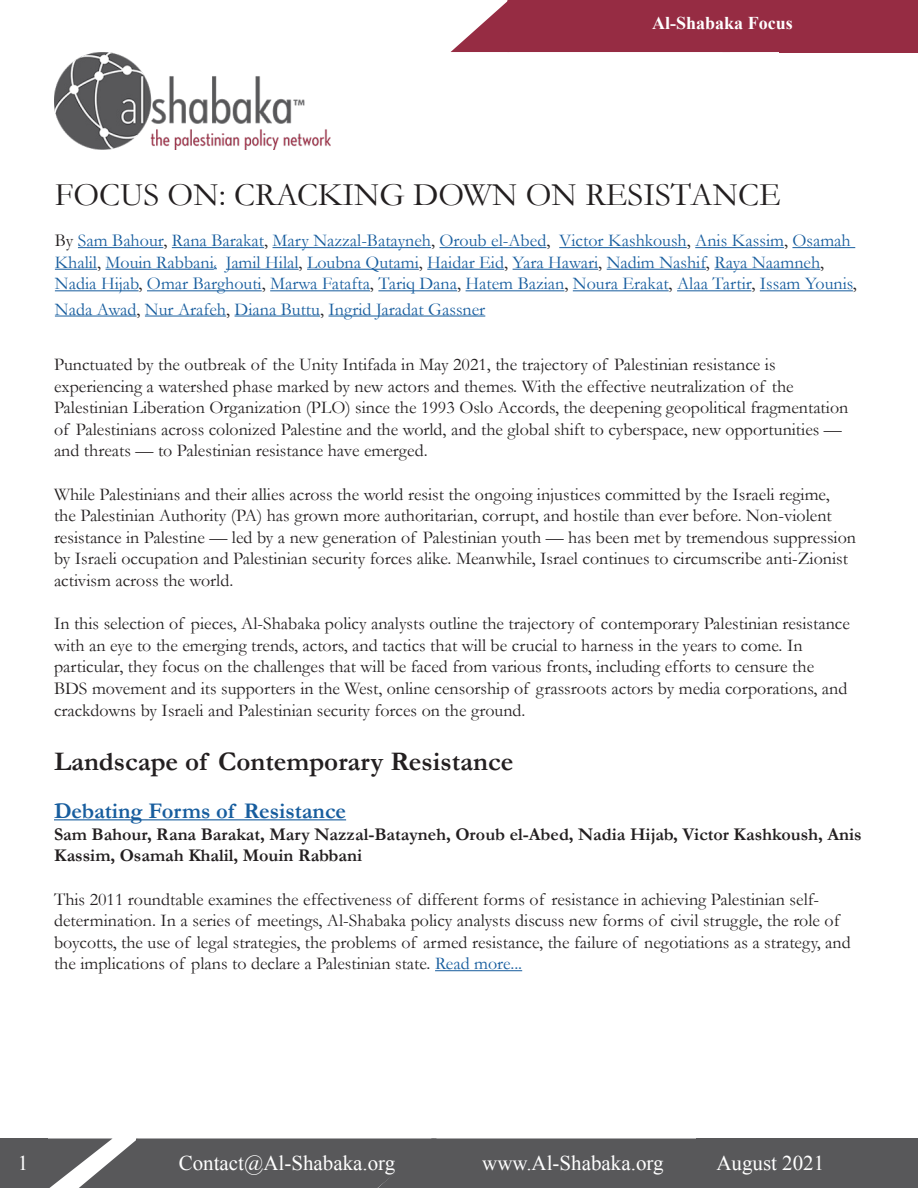
<style>
.page{position:relative;width:918px;height:1188px;background:#fff}
.page>*{position:absolute;margin:0;border:0;box-sizing:border-box;transform-origin:0 0}
.t1{font:33px "Garamond";color:#231f20}
.t2{font:700 27px "Garamond";color:#231f20}
.t3{font:700 22.5px "Garamond";color:#175d9e}
.t4{font:21px "Times New Roman";color:#fff}
.t5{font:18px/21.6px "Garamond";color:#231f20}
.t6{font:18px/21.6px "Garamond";color:#175d9e}
.t7{font:700 18px/21.6px "Garamond";color:#231f20}
.t8{font:700 18px "Times New Roman";color:#fff}
.s1{color:#231f20}
.s2{font-family:"Adobe Arabic"}
.s3{color:#175d9e}
</style>
<div class="page">
<hr style="left:54px;top:819px;width:292px;height:1px;background:#175d9e">
<hr style="left:435px;top:970px;width:87px;height:1px;background:#175d9e">
<div style="left:0;top:1138px;width:48px;height:50px;background:#58585a"></div>
<div style="left:697px;top:1138px;width:221px;height:50px;background:#58585a"></div>
<div style="left:48px;top:1138px;width:649px;height:50px;background:#58585a"></div>
<hr style="left:78px;top:247px;width:85px;height:1px;background:#175d9e">
<hr style="left:172px;top:247px;width:92px;height:1px;background:#175d9e">
<hr style="left:273px;top:247px;width:158px;height:1px;background:#175d9e">
<hr style="left:439px;top:247px;width:107px;height:1px;background:#175d9e">
<hr style="left:559px;top:247px;width:128px;height:1px;background:#175d9e">
<hr style="left:695px;top:247px;width:89px;height:1px;background:#175d9e">
<hr style="left:792px;top:247px;width:63px;height:1px;background:#175d9e">
<hr style="left:55px;top:269px;width:42px;height:1px;background:#175d9e">
<hr style="left:106px;top:269px;width:108px;height:1px;background:#175d9e">
<hr style="left:226px;top:269px;width:73px;height:1px;background:#175d9e">
<hr style="left:307px;top:269px;width:112px;height:1px;background:#175d9e">
<hr style="left:427px;top:269px;width:77px;height:1px;background:#175d9e">
<hr style="left:513px;top:269px;width:85px;height:1px;background:#175d9e">
<hr style="left:607px;top:269px;width:99px;height:1px;background:#175d9e">
<hr style="left:714px;top:269px;width:106px;height:1px;background:#175d9e">
<hr style="left:55px;top:290px;width:84px;height:1px;background:#175d9e">
<hr style="left:147px;top:290px;width:115px;height:1px;background:#175d9e">
<hr style="left:270px;top:290px;width:100px;height:1px;background:#175d9e">
<hr style="left:378px;top:290px;width:79px;height:1px;background:#175d9e">
<hr style="left:466px;top:290px;width:98px;height:1px;background:#175d9e">
<hr style="left:573px;top:290px;width:96px;height:1px;background:#175d9e">
<hr style="left:677px;top:290px;width:74px;height:1px;background:#175d9e">
<hr style="left:760px;top:290px;width:93px;height:1px;background:#175d9e">
<hr style="left:55px;top:316px;width:81px;height:1px;background:#175d9e">
<hr style="left:145px;top:316px;width:81px;height:1px;background:#175d9e">
<hr style="left:235px;top:316px;width:85px;height:1px;background:#175d9e">
<hr style="left:328px;top:316px;width:157px;height:1px;background:#175d9e">
<div style="left:779px;top:0;width:139px;height:52px;background:#962c43"></div>
<svg style="left:451px;top:0;width:328px;height:52px;background:#9f3f54"></svg>
<img style="left:54px;top:52px;width:276px;height:97px">
<p class="t8" style="left:652px;top:10px;width:142px">Al-Shabaka Focus</p>
<p class="t1" style="left:55px;top:175px;width:727px">FOCUS ON: CRACKING DOWN ON RESISTANCE</p>
<p class="t6" style="left:55px;top:230px;width:803px"><span class="s1">By</span> Sam Bahour<span class="s1">,</span> Rana Barakat<span class="s1">,</span> Mary Nazzal-Batayneh<span class="s1">,</span> Oroub el-Abed<span class="s1">,</span> Victor Kashkoush<span class="s1">,</span> Anis Kassim<span class="s1">,</span> Osamah<br>Khalil<span class="s1">,</span> Mouin Rabbani<span class="s2">،</span> Jamil Hilal<span class="s1">,</span> Loubna Qutami<span class="s1">,</span> Haidar Eid<span class="s1">,</span> Yara Hawari<span class="s1">,</span> Nadim Nashif<span class="s1">,</span> Raya Naamneh<span class="s1">,<br></span>Nadia Hijab<span class="s1">,</span> Omar Barghouti<span class="s1">,</span> Marwa Fatafta<span class="s1">,</span> Tariq Dana<span class="s1">,</span> Hatem Bazian<span class="s1">,</span> Noura Erakat<span class="s1">,</span> Alaa Tartir<span class="s1">,</span> Issam Younis<span class="s1">,</span></p>
<p class="t6" style="left:55px;top:298px;width:432px">Nada Awad<span class="s1">,</span> Nur Arafeh<span class="s1">,</span> Diana Buttu<span class="s1">,</span> Ingrid Jaradat Gassner</p>
<p class="t5" style="left:54px;top:353px;width:796px">Punctuated by the outbreak of the Unity Intifada in May 2021, the trajectory of Palestinian resistance is experiencing a watershed phase marked by new actors and themes. With the effective neutralization of the Palestinian Liberation Organization (PLO) since the 1993 Oslo Accords, the deepening geopolitical fragmentation of Palestinians across colonized Palestine and the world, and the global shift to cyberspace, new opportunities — and threats — to Palestinian resistance have emerged.</p>
<p class="t5" style="left:54px;top:483px;width:804px">While Palestinians and their allies across the world resist the ongoing injustices committed by the Israeli regime, the Palestinian Authority (PA) has grown more authoritarian, corrupt, and hostile than ever before. Non-violent resistance in Palestine — led by a new generation of Palestinian youth — has been met by tremendous suppression by Israeli occupation and Palestinian security forces alike. Meanwhile, Israel continues to circumscribe anti-Zionist activism across the world.</p>
<p class="t5" style="left:54px;top:613px;width:797px">In this selection of pieces, Al-Shabaka policy analysts outline the trajectory of contemporary Palestinian resistance with an eye to the emerging trends, actors, and tactics that will be crucial to harness in the years to come. In particular, they focus on the challenges that will be faced from various fronts, including efforts to censure the BDS movement and its supporters in the West, online censorship of grassroots actors by media corporations, and crackdowns by Israeli and Palestinian security forces on the ground.</p>
<p class="t2" style="left:54px;top:745px;width:461px">Landscape of Contemporary Resistance</p>
<p class="t3" style="left:54px;top:798px;width:294px">Debating Forms of Resistance</p>
<p class="t7" style="left:54px;top:823px;width:809px">Sam Bahour, Rana Barakat, Mary Nazzal-Batayneh, Oroub el-Abed, Nadia Hijab, Victor Kashkoush, Anis<br>Kassim, Osamah Khalil, Mouin Rabbani</p>
<p class="t5" style="left:54px;top:888px;width:798px">This 2011 roundtable examines the effectiveness of different forms of resistance in achieving Palestinian self&shy;determination. In a series of meetings, Al-Shabaka policy analysts discuss new forms of civil struggle, the role of boycotts, the use of legal strategies, the problems of armed resistance, the failure of negotiations as a strategy, and the implications of plans to declare a Palestinian state. <span class="s3">Read more...</span></p>
<p class="t4" style="left:18px;top:1149px;width:12px">1</p>
<p class="t4" style="left:179px;top:1149px;width:218px">Contact@Al-Shabaka.org</p>
<p class="t4" style="left:482px;top:1149px;width:183px">www.Al-Shabaka.org</p>
<p class="t4" style="left:716px;top:1149px;width:109px">August 2021</p>
</div>
